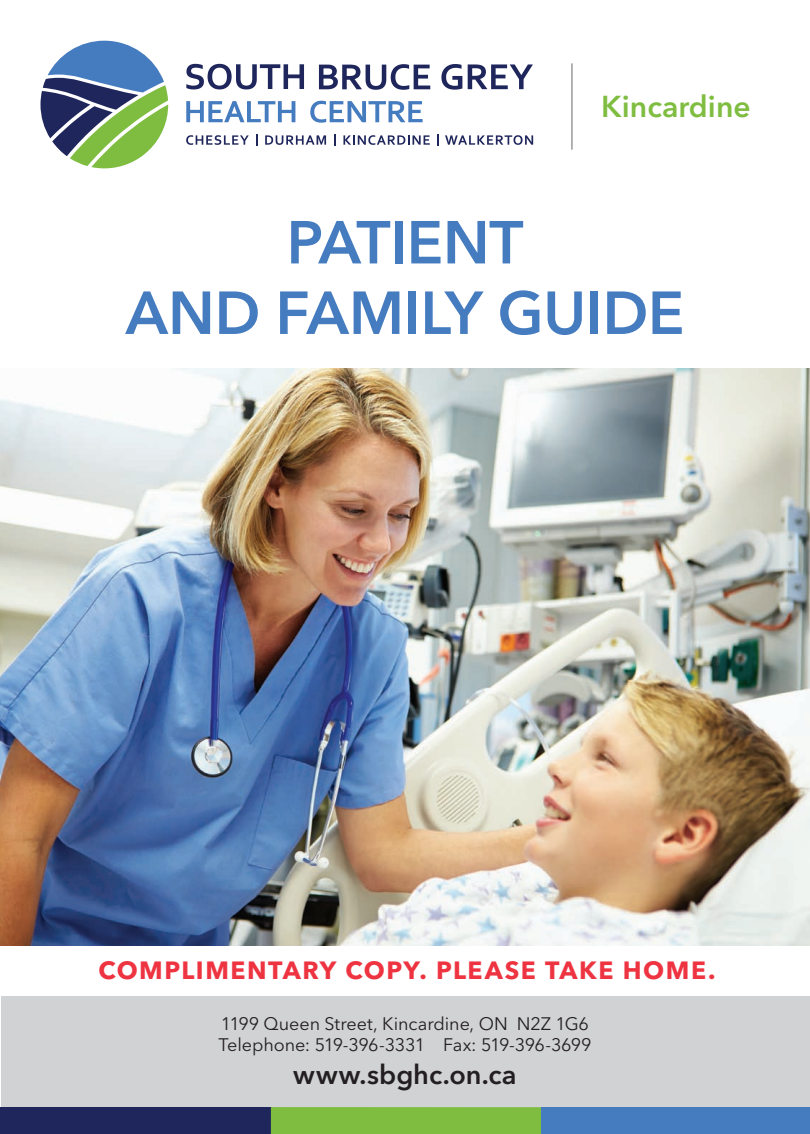
<style>
.page{position:relative;width:810px;height:1134px;background:#fff}
.page>*{position:absolute;margin:0;border:0;box-sizing:border-box;transform-origin:0 0}
.t1{font:600 60px/70.5px "Avenir Next LT Pro";letter-spacing:-.005em;color:#457bbf;text-align:center}
.t2{font:600 30px "Avenir Next LT Pro";color:#7fbd41}
.t3{font:600 27px "Avenir Next LT Pro";letter-spacing:.005em;color:#231f20}
.t4{font:700 24.75px "Avenir Next LT Pro";letter-spacing:.06em;color:#ee3341}
.t5{font:18px/21.6px "Avenir Next LT Pro";letter-spacing:-.01em;color:#231f20}
</style>
<div class="page">
<img style="left:0;top:368px;width:810px;height:578px">
<div style="left:1px;top:996px;width:809px;height:136px;background:#d1d2d4"></div>
<svg style="left:186px;top:101px;width:109px;height:21px"></svg>
<svg style="left:310px;top:101px;width:113px;height:22px"></svg>
<svg style="left:186px;top:135px;width:63px;height:10px"></svg>
<svg style="left:265px;top:135px;width:61px;height:10px"></svg>
<svg style="left:343px;top:135px;width:87px;height:10px"></svg>
<svg style="left:445px;top:135px;width:88px;height:10px"></svg>
<svg style="left:40px;top:41px;width:128px;height:127px"></svg>
<svg style="left:441px;top:64px;width:21px;height:26px"></svg>
<svg style="left:468px;top:64px;width:65px;height:25px"></svg>
<svg style="left:319px;top:64px;width:111px;height:26px"></svg>
<svg style="left:186px;top:64px;width:118px;height:25px"></svg>
<svg style="left:256px;top:134px;width:1px;height:12px"></svg>
<svg style="left:335px;top:134px;width:1px;height:12px"></svg>
<svg style="left:437px;top:134px;width:1px;height:12px"></svg>
<hr style="left:571px;top:63px;width:2px;height:87px;background:#808285">
<div style="left:0;top:1107px;width:272px;height:27px;background:#1f265c"></div>
<div style="left:271px;top:1107px;width:271px;height:27px;background:#7fbd41"></div>
<div style="left:541px;top:1107px;width:269px;height:27px;background:#457bbf"></div>
<p class="t2" style="left:601px;top:88px;width:151px">Kincardine</p>
<p class="t1" style="left:126px;top:207px;width:560px">Patient<br>and Family Guide</p>
<p class="t4" style="left:98px;top:955px;width:619px">COMPLIMENTARY COPY. PLEASE TAKE HOME.</p>
<p class="t5" style="left:218px;top:1013px;width:375px">1199 Queen Street, Kincardine, ON N2Z 1G6<br>Telephone: 519-396-3331 Fax: 519-396-3699</p>
<p class="t3" style="left:293px;top:1058px;width:225px">www.sbghc.on.ca</p>
</div>
